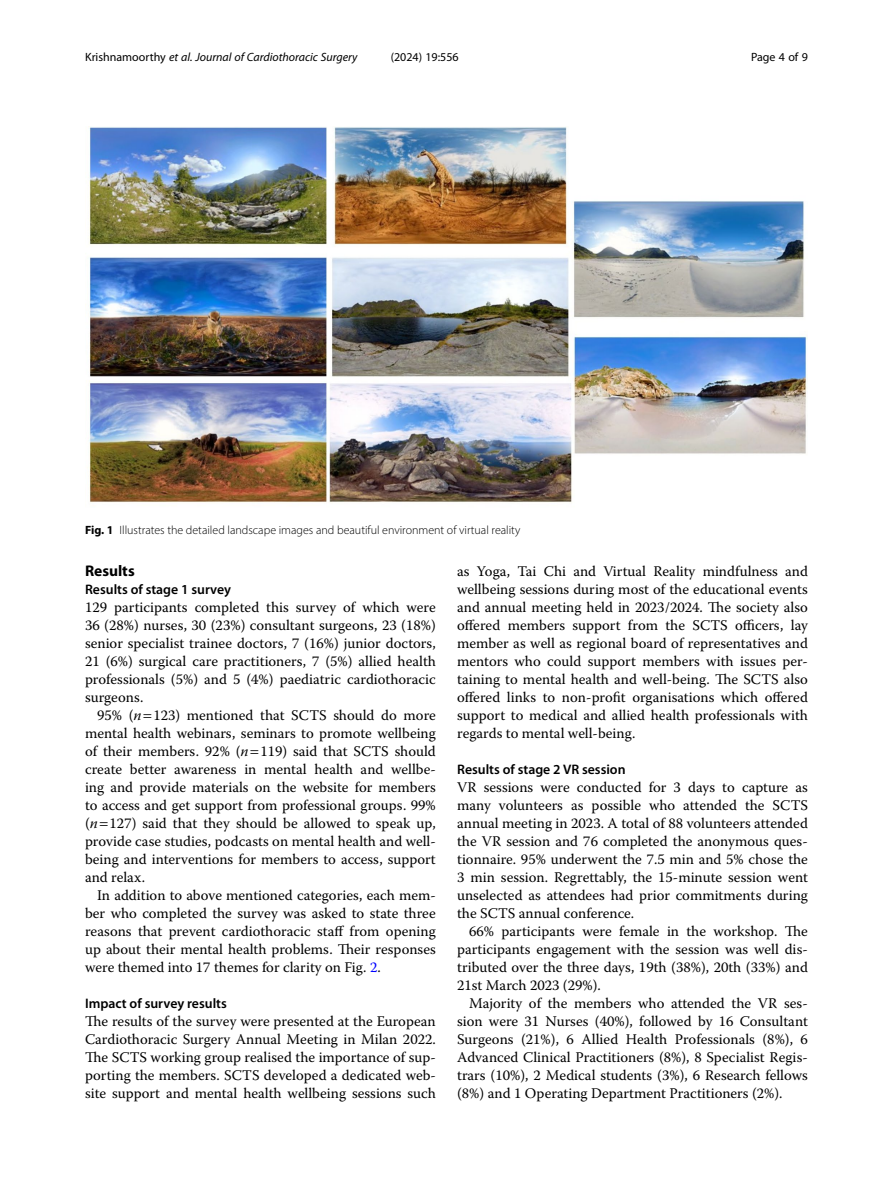
<style>
.page{position:relative;width:893px;height:1191px;background:#fff}
.page>*{position:absolute;margin:0;border:0;box-sizing:border-box;transform-origin:0 0}
.Head_1{font:700 15.45px "Myriad Pro";color:#000}
.Body_Text{font:14.7px/18px "Warnock Pro";color:#000;text-align:justify}
.Body_Text_Indent{font:14.7px/18px "Warnock Pro";color:#000;text-align:justify}
.Head_2{font:600 13.8px "Myriad Pro";color:#000}
.Head_2_After_1{font:600 13.8px "Myriad Pro";color:#000}
.Figure_Caption{font:300 12px "Myriad Pro";color:#000}
.t1{font:italic 12px "Myriad Pro";color:#000}
.t2{font:12px "Myriad Pro";color:#000}
.s1{font-style:normal}
.s2{font-weight:700}
.s3{font-style:italic}
.s4{color:#00f}
</style>
<div class="page">
<img style="left:87px;top:126px;width:720px;height:377px">
<p class="t1" style="left:85px;top:50px;width:274px"><span class="s1">Krishnamoorthy</span> et al. Journal of Cardiothoracic Surgery</p>
<p class="t2" style="left:391px;top:50px;width:70px">(2024) 19:556</p>
<p class="t2" style="left:751px;top:50px;width:58px">Page 4 of 9</p>
<p class="Figure_Caption" style="left:85px;top:523px;width:437px"><span class="s2">Fig. 1</span> Illustrates the detailed landscape images and beautiful environment of virtual reality</p>
<p class="Head_1" style="left:85px;top:561px;width:51px">Results</p>
<p class="Head_2_After_1" style="left:85px;top:581px;width:148px">Results of stage 1 survey</p>
<p class="Body_Text" style="left:85px;top:598px;width:352px">129 participants completed this survey of which were 36 (28%) nurses, 30 (23%) consultant surgeons, 23 (18%) senior specialist trainee doctors, 7 (16%) junior doctors, 21 (6%) surgical care practitioners, 7 (5%) allied health professionals (5%) and 5 (4%) paediatric cardiothoracic surgeons.</p>
<p class="Body_Text_Indent" style="left:85px;top:706px;width:352px;text-indent:12px">95% (<span class="s3">n</span> 123) mentioned that SCTS should do more mental health webinars, seminars to promote wellbeing of their members. 92% (<span class="s3">n</span> 119) said that SCTS should create better awareness in mental health and wellbe&shy;ing and provide materials on the website for members to access and get support from professional groups. 99% (<span class="s3">n</span> 127) said that they should be allowed to speak up, provide case studies, podcasts on mental health and well&shy;being and interventions for members to access, support and relax.</p>
<p class="Body_Text_Indent" style="left:85px;top:886px;width:352px;text-indent:12px">In addition to above mentioned categories, each mem&shy;ber who completed the survey was asked to state three reasons that prevent cardiothoracic staff from opening up about their mental health problems. Their responses were themed into 17 themes for clarity on Fig. <span class="s4">2</span>.</p>
<p class="Head_2" style="left:85px;top:995px;width:143px">Impact of survey results</p>
<p class="Body_Text" style="left:85px;top:1012px;width:352px">The results of the survey were presented at the European Cardiothoracic Surgery Annual Meeting in Milan 2022.<br>The SCTS working group realised the importance of sup&shy;porting the members. SCTS developed a dedicated web&shy;site support and mental health wellbeing sessions such</p>
<p class="Body_Text" style="left:457px;top:562px;width:352px">as Yoga, Tai Chi and Virtual Reality mindfulness and wellbeing sessions during most of the educational events and annual meeting held in 2023/2024. The society also offered members support from the SCTS officers, lay member as well as regional board of representatives and mentors who could support members with issues per&shy;taining to mental health and well-being. The SCTS also offered links to non-profit organisations which offered support to medical and allied health professionals with regards to mental well-being.</p>
<p class="Head_2" style="left:457px;top:761px;width:170px">Results of stage 2 VR session</p>
<p class="Body_Text" style="left:457px;top:778px;width:352px">VR sessions were conducted for 3 days to capture as many volunteers as possible who attended the SCTS annual meeting in 2023. A total of 88 volunteers attended the VR session and 76 completed the anonymous ques&shy;tionnaire. 95% underwent the 7.5 min and 5% chose the 3 min session. Regrettably, the 15-minute session went unselected as attendees had prior commitments during the SCTS annual conference.</p>
<p class="Body_Text_Indent" style="left:457px;top:922px;width:352px;text-indent:12px">66% participants were female in the workshop. The participants engagement with the session was well dis&shy;tributed over the three days, 19th (38%), 20th (33%) and 21st March 2023 (29%).</p>
<p class="Body_Text_Indent" style="left:457px;top:994px;width:352px;text-indent:12px">Majority of the members who attended the VR ses&shy;sion were 31 Nurses (40%), followed by 16 Consultant Surgeons (21%), 6 Allied Health Professionals (8%), 6<br>Advanced Clinical Practitioners (8%), 8 Specialist Regis&shy;trars (10%), 2 Medical students (3%), 6 Research fellows (8%) and 1 Operating Department Practitioners (2%).</p>
</div>
